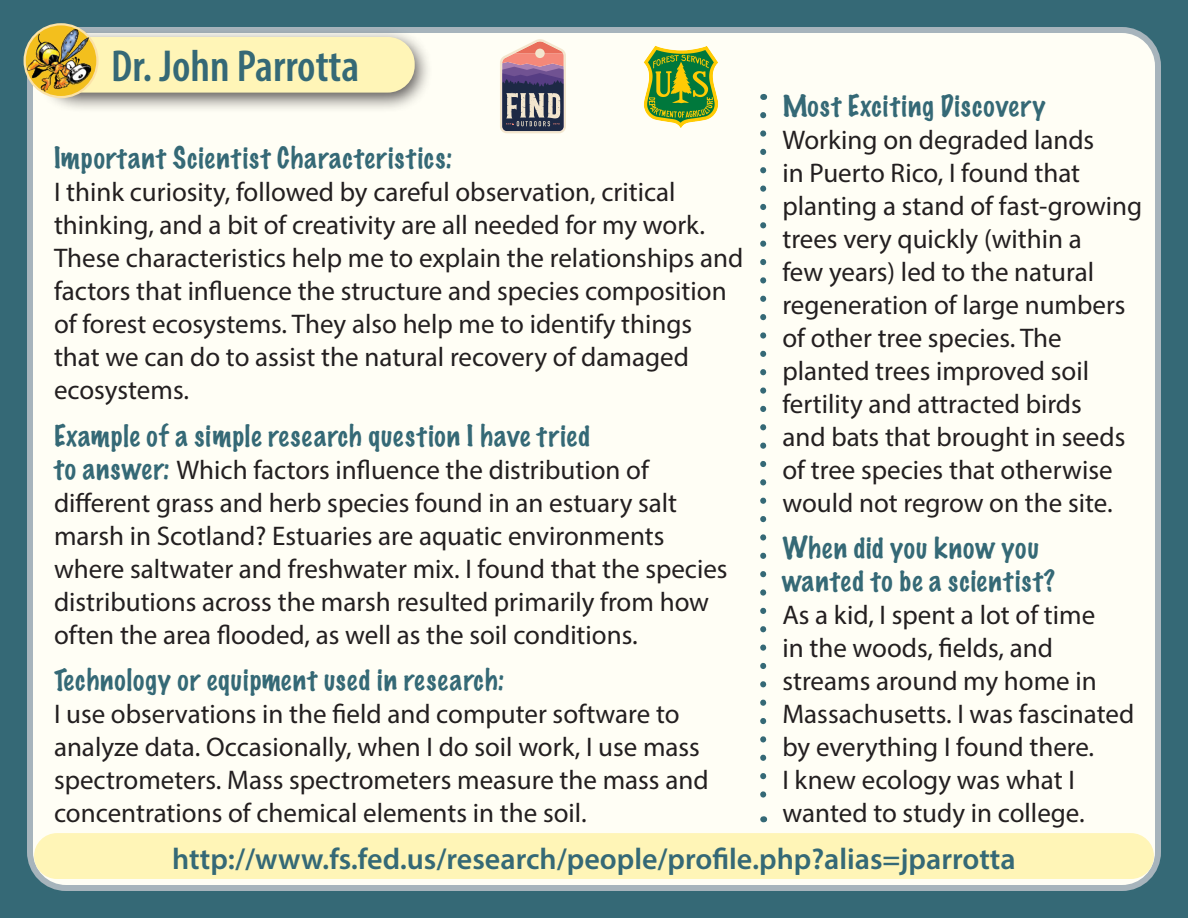
<style>
.page{position:relative;width:1188px;height:918px;background:#356976}
.page>*{position:absolute;margin:0;border:0;box-sizing:border-box;transform-origin:0 0}
.Name{font:600 condensed 45px "Myriad Pro";color:#356976}
.Back_WEB{font:600 30px "Myriad Pro";color:#356976}
.text{font:27px/33px "Myriad Pro";color:#231f20}
.subheads{font:27px/33px "Myriad Pro";color:#231f20}
.subheads-2{font:100 27px/33px "Marker Felt";letter-spacing:.04em;color:#356976}
.s1{font-family:"Marker Felt";font-weight:100;color:#356976}
</style>
<div class="page">
<div style="left:30px;top:30px;width:1128px;height:858px;background:#fffef5;border-radius:36px"></div>
<div style="left:27px;top:27px;width:1134px;height:864px;border:6px solid #a7b4bc;border-radius:36px"></div>
<div style="left:35px;top:27px;width:398px;height:86px;background:#231f20;opacity:.75"></div>
<div style="left:46px;top:37px;width:369px;height:56px;background:#fff5b7;border-radius:27px"></div>
<svg style="left:25px;top:24px;width:72px;height:73px"></svg>
<div style="left:24px;top:23px;width:75px;height:75px;border:2px solid #fbe2a7;border-radius:50%"></div>
<img style="left:25px;top:29px;width:73px;height:64px">
<svg style="left:760px;top:115px;width:6px;height:683px"></svg>
<div style="left:34px;top:833px;width:1120px;height:46px;background:#fff5b7;border-radius:23px"></div>
<svg style="left:644px;top:46px;width:74px;height:82px"></svg>
<svg style="left:500px;top:39px;width:66px;height:94px;background:#937e8a"></svg>
<p class="Name" style="left:111px;top:38px;width:250px">Dr. John Parrotta</p>
<p class="subheads-2" style="left:782px;top:88px;width:265px">Most Exciting Discovery</p>
<p class="text" style="left:782px;top:123px;width:361px">Working on degraded lands<br>in Puerto Rico, I found that planting a stand of fast-growing trees very quickly (within a<br>few years) led to the natural regeneration of large numbers of other tree species. The planted trees improved soil fertility and attracted birds<br>and bats that brought in seeds of tree species that otherwise would not regrow on the site.</p>
<p class="subheads-2" style="left:782px;top:531px;width:274px">When did you know you wanted to be a scientist?</p>
<p class="text" style="left:782px;top:598px;width:353px">As a kid, I spent a lot of time<br>in the woods, fields, and streams around my home in<br>Massachusetts. I was fascinated by everything I found there.<br>I knew ecology was what I wanted to study in college.</p>
<p class="Back_WEB" style="left:172px;top:840px;width:845px">http://www.fs.fed.us/research/people/profile.php?alias=jparrotta</p>
<p class="subheads-2" style="left:54px;top:141px;width:400px">Important Scientist Characteristics:</p>
<p class="text" style="left:54px;top:175px;width:691px">I think curiosity, followed by careful observation, critical thinking, and a bit of creativity are all needed for my work.<br>These characteristics help me to explain the relationships and factors that influence the structure and species composition of forest ecosystems. They also help me to identify things that we can do to assist the natural recovery of damaged ecosystems.</p>
<p class="subheads-2" style="left:54px;top:418px;width:537px">Example of a simple research question I have tried</p>
<p class="subheads" style="left:54px;top:453px;width:675px"><span class="s1">to answer:</span> Which factors influence the distribution of different grass and herb species found in an estuary salt marsh in Scotland? Estuaries are aquatic environments where saltwater and freshwater mix. I found that the species distributions across the marsh resulted primarily from how often the area flooded, as well as the soil conditions.</p>
<p class="subheads-2" style="left:54px;top:663px;width:452px">Technology or equipment used in research:</p>
<p class="text" style="left:54px;top:697px;width:656px">I use observations in the field and computer software to analyze data. Occasionally, when I do soil work, I use mass spectrometers. Mass spectrometers measure the mass and concentrations of chemical elements in the soil.</p>
</div>
